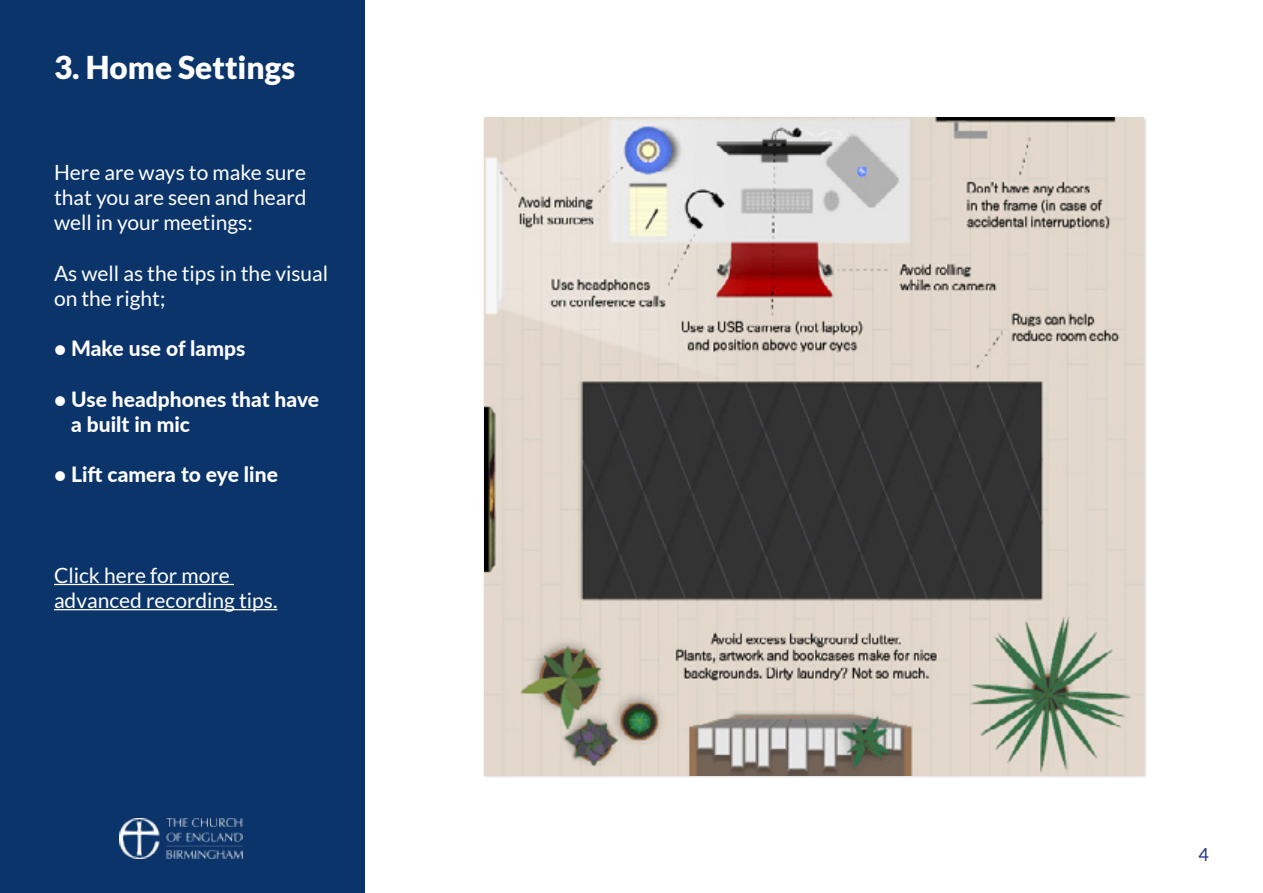
<style>
.page{position:relative;width:1263px;height:893px;background:#fff}
.page>*{position:absolute;margin:0;border:0;box-sizing:border-box;transform-origin:0 0}
.t1{font:900 31.5px "Lato";color:#fff}
.t2{font:21px/25.2px "Lato";color:#fff}
.t3{font:800 21px/25.2px "Lato";color:#fff}
.t4{font:18px "Lato";color:#1e3582}
</style>
<div class="page">
<div style="left:0;top:0;width:365px;height:893px;background:#0b346a"></div>
<img style="left:120px;top:818px;width:122px;height:40px">
<hr style="left:54px;top:584px;width:180px;height:1px;background:#fff">
<hr style="left:54px;top:609px;width:223px;height:1px;background:#fff">
<img style="left:484px;top:118px;width:659px;height:657px">
<h1 class="t1" style="left:54px;top:49px;width:243px">3. Home Settings</h1>
<p class="t2" style="left:54px;top:159px;width:254px;text-align:justify">Here are ways to make sure that you are seen and heard well in your meetings:</p>
<p class="t2" style="left:54px;top:260px;width:276px">As well as the tips in the visual on the right;</p>
<p class="t3" style="left:54px;top:335px;width:193px">• Make use of lamps</p>
<p class="t3" style="left:71px;top:385px;width:249px;text-indent:-17px">• Use headphones that have a built in mic</p>
<p class="t3" style="left:54px;top:461px;width:225px">• Lift camera to eye line</p>
<p class="t2" style="left:54px;top:563px;width:225px">Click here for more advanced recording tips.</p>
<p class="t4" style="left:1198px;top:844px;width:12px">4</p>
</div>
